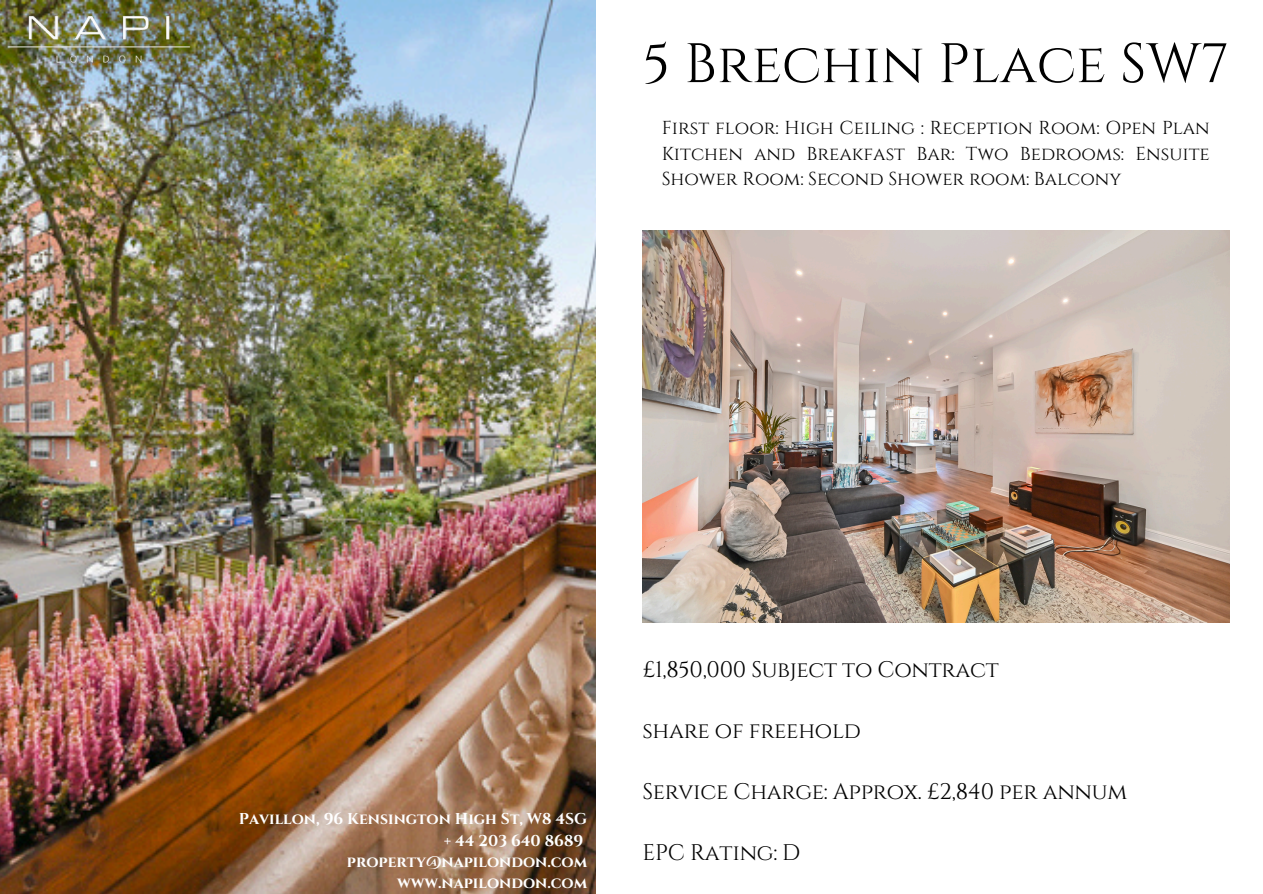
<style>
.page{position:relative;width:1263px;height:894px;background:#fff}
.page>*{position:absolute;margin:0;border:0;box-sizing:border-box;transform-origin:0 0}
.t1{font:55.5px "Cinzel";color:#000}
.t2{font:22.5px "Cinzel";letter-spacing:-.01em;color:#000}
.t3{font:18.75px/25.8px "Cinzel";color:#000;text-align:justify}
.t4{font:700 15.6px "Cinzel";color:#fff}
</style>
<div class="page">
<img style="left:0;top:0;width:595px;height:893px">
<img style="left:642px;top:230px;width:587px;height:392px">
<img style="left:0;top:0;width:199px;height:74px">
<h1 class="t1" style="left:643px;top:28px;width:587px">5 Brechin Place SW7</h1>
<h3 class="t3" style="left:662px;top:115px;width:549px">First floor: High Ceiling : Reception Room: Open Plan Kitchen and Breakfast Bar: Two Bedrooms: Ensuite Shower Room: Second Shower room: Balcony</h3>
<p class="t4" style="left:239px;top:808px;width:350px">Pavillon, 96 Kensington High St, W8 4SG</p>
<h2 class="t4" style="left:444px;top:830px;width:141px">+ 44 203 640 8689</h2>
<h2 class="t4" style="left:347px;top:851px;width:242px">property@napilondon.com</h2>
<h2 class="t4" style="left:397px;top:873px;width:191px">www.napilondon.com</h2>
<p class="t2" style="left:642px;top:655px;width:358px">£1,850,000 Subject to Contract</p>
<p class="t2" style="left:642px;top:715px;width:220px">share of freehold</p>
<p class="t2" style="left:642px;top:776px;width:486px">Service Charge: Approx. £2,840 per annum</p>
<p class="t2" style="left:642px;top:837px;width:160px">EPC Rating: D</p>
</div>
